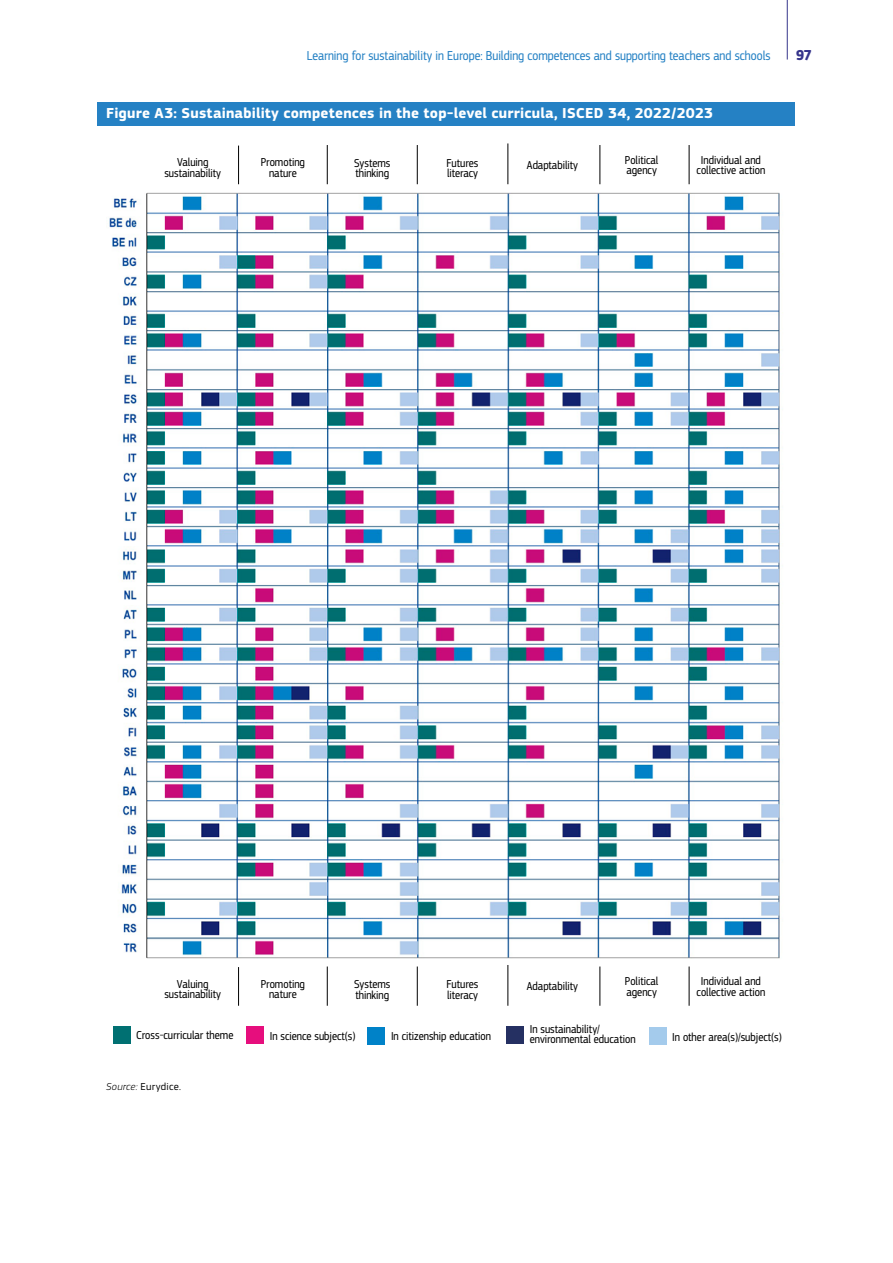
<style>
.page{position:relative;width:893px;height:1263px;background:#fff}
.page>*{position:absolute;margin:0;border:0;box-sizing:border-box;transform-origin:0 0}
.Figure_Heading__H3__NF{font:700 15px "EC Square Sans Pro";letter-spacing:.015em;color:#fff}
.t1{font:700 15px "EC Square Sans Cond Pro";color:#36348b}
.t2{font:13.5px "EC Square Sans Cond Pro";color:#2581c4}
.t3{font:12px/10.5px "EC Square Sans Cond Pro";color:#000}
.Note{font:10.5px "EC Square Sans Pro";letter-spacing:.025em;color:#000}
.s1{font-weight:300;font-style:italic}
</style>
<div class="page">
<hr style="left:787px;top:0;width:1px;height:60px;background:#36348b">
<div style="left:98px;top:102px;width:697px;height:24px;background:#2581c4"></div>
<img style="left:106px;top:181px;width:677px;height:778px">
<hr style="left:238px;top:146px;width:1px;height:38px;background:#000">
<hr style="left:327px;top:145px;width:1px;height:39px;background:#000">
<hr style="left:417px;top:145px;width:1px;height:39px;background:#000">
<hr style="left:508px;top:143px;width:1px;height:41px;background:#000">
<hr style="left:600px;top:145px;width:1px;height:39px;background:#000">
<hr style="left:689px;top:145px;width:1px;height:39px;background:#000">
<hr style="left:238px;top:967px;width:1px;height:39px;background:#000">
<hr style="left:327px;top:966px;width:1px;height:40px;background:#000">
<hr style="left:417px;top:966px;width:1px;height:40px;background:#000">
<hr style="left:508px;top:965px;width:1px;height:41px;background:#000">
<hr style="left:600px;top:966px;width:1px;height:40px;background:#000">
<hr style="left:689px;top:966px;width:1px;height:40px;background:#000">
<div style="left:113px;top:1025px;width:18px;height:18px;background:#007072"></div>
<div style="left:246px;top:1026px;width:18px;height:18px;background:#e60e7d"></div>
<div style="left:368px;top:1026px;width:17px;height:18px;background:#0082c8"></div>
<div style="left:506px;top:1026px;width:18px;height:18px;background:#253062"></div>
<div style="left:649px;top:1027px;width:18px;height:18px;background:#a4cbec"></div>
<p class="t2" style="left:307px;top:47px;width:465px">Learning for sustainability in Europe: Building competences and supporting teachers and schools</p>
<p class="t1" style="left:796px;top:45px;width:17px">97</p>
<h3 class="Figure_Heading__H3__NF" style="left:106px;top:104px;width:608px">Figure A3: Sustainability competences in the top-level curricula, ISCED 34, 2022/2023</h3>
<p class="t3" style="left:164px;top:157px;width:58px;text-align:center">Valuing sustainability</p>
<p class="t3" style="left:261px;top:157px;width:46px;text-align:center">Promoting nature</p>
<p class="t3" style="left:354px;top:158px;width:38px">Systems thinking</p>
<p class="t3" style="left:447px;top:158px;width:33px">Futures literacy</p>
<p class="t3" style="left:527px;top:160px;width:53px">Adaptability</p>
<p class="t3" style="left:625px;top:155px;width:35px">Political agency</p>
<p class="t3" style="left:697px;top:155px;width:70px;text-align:center">Individual and collective action</p>
<p class="t3" style="left:164px;top:979px;width:58px;text-align:center">Valuing sustainability</p>
<p class="t3" style="left:136px;top:1030px;width:99px">Cross-curricular theme</p>
<p class="Note" style="left:106px;top:1080px;width:76px"><span class="s1">Source:</span> Eurydice.</p>
<p class="t3" style="left:261px;top:979px;width:46px;text-align:center">Promoting nature</p>
<p class="t3" style="left:354px;top:979px;width:38px">Systems thinking</p>
<p class="t3" style="left:447px;top:979px;width:33px">Futures literacy</p>
<p class="t3" style="left:527px;top:981px;width:53px">Adaptability</p>
<p class="t3" style="left:625px;top:976px;width:35px">Political agency</p>
<p class="t3" style="left:697px;top:976px;width:70px;text-align:center">Individual and collective action</p>
<p class="t3" style="left:270px;top:1031px;width:87px">In science subject(s)</p>
<p class="t3" style="left:391px;top:1031px;width:101px">In citizenship education</p>
<p class="t3" style="left:530px;top:1023px;width:107px">In sustainability/ environmental education</p>
<p class="t3" style="left:672px;top:1031px;width:111px">In other area(s)/subject(s)</p>
</div>
